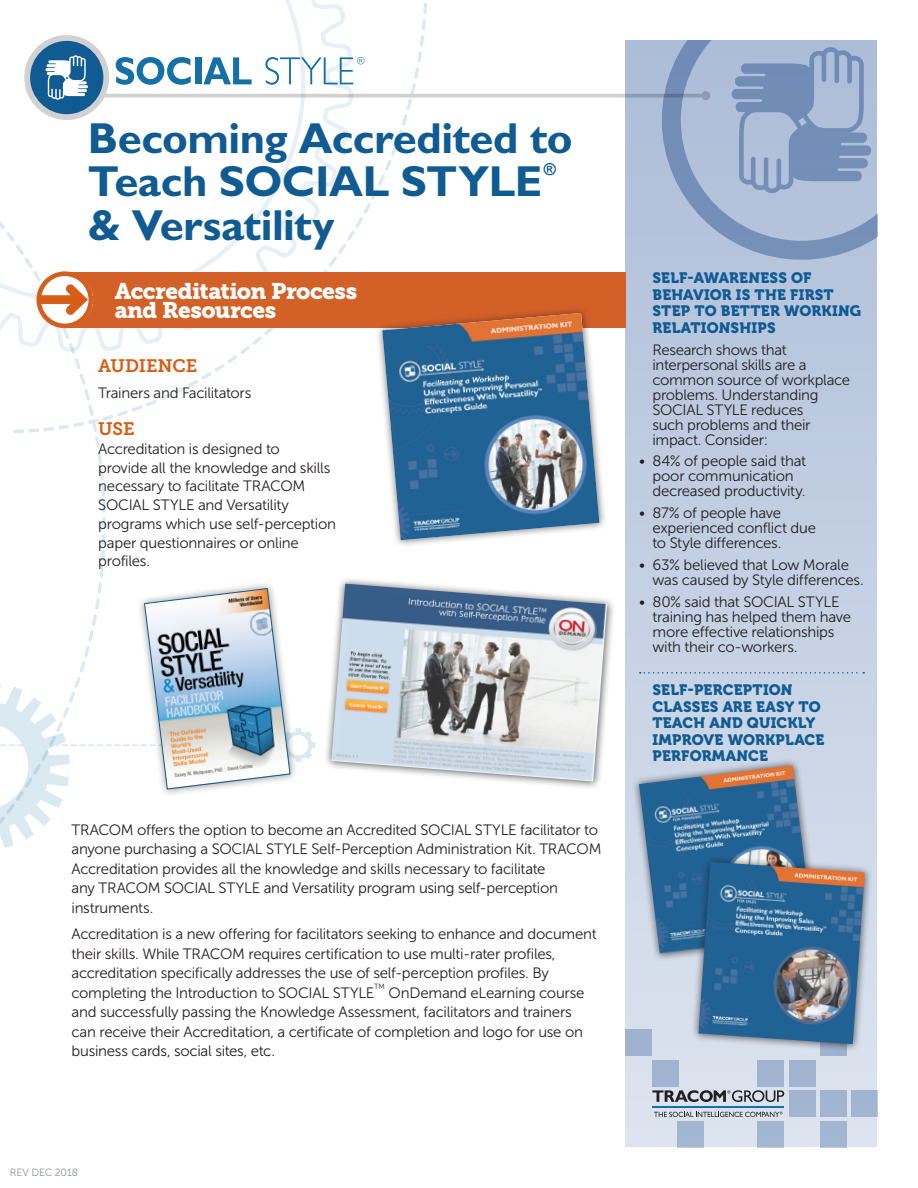
<style>
.page{position:relative;width:918px;height:1188px;background:#fff}
.page>*{position:absolute;margin:0;border:0;box-sizing:border-box;transform-origin:0 0}
.Title_on_Front{font:700 43.5px/43.5px "Gill Sans";letter-spacing:-.015em;color:#0f5b92}
.Course_Type_Smaller{font:22.5px/19.5px "Museo Slab 900";letter-spacing:-.025em;color:#fff}
.Head{font:18px "Museo Slab 700";letter-spacing:-.01em;color:#d75d14}
.Title_on_Front-2{font:700 16.5px "Gill Sans";color:#0f5b92}
.Body{font:15px/19.5px "Museo Sans 300";letter-spacing:-.02em;color:#231f20}
.Head-2{font:15px/18.8px "Museo Sans 300";letter-spacing:-.015em;color:#231f20}
.Sidebar_Body{font:15px/15px "Museo Sans 300";letter-spacing:-.02em;color:#231f20}
.Sidebar_Head___Divid{font:15px/16.5px "Museo 900";letter-spacing:.015em;color:#0f5b92}
.Sidebar_Head{font:15px/16.5px "Museo 900";letter-spacing:.015em;color:#0f5b92}
.Body-2{font:10.5px "Museo Sans 300";letter-spacing:-.01em;color:#8f9194}
.Body-3{font:7.5px "Museo Sans 300";color:#231f20}
</style>
<div class="page">
<svg style="left:106px;top:3px;width:321px;height:417px"></svg>
<svg style="left:13px;top:352px;width:93px;height:236px"></svg>
<svg style="left:0;top:0;width:354px;height:352px"></svg>
<div style="left:626px;top:40px;width:252px;height:1108px;background:linear-gradient(to bottom,#acbdd8,#dde4ef)"></div>
<svg style="left:662px;top:40px;width:216px;height:220px;background:#a4b6d2"></svg>
<svg style="left:732px;top:47px;width:139px;height:146px;background:#92a7c9"></svg>
<div style="left:758px;top:1060px;width:26px;height:26px;background:#a0b4d0"></div>
<div style="left:652px;top:1060px;width:26px;height:26px;background:#a0b4d0"></div>
<div style="left:626px;top:1029px;width:26px;height:27px;background:#9fb3d0"></div>
<div style="left:758px;top:1121px;width:26px;height:27px;background:#a2b6d1"></div>
<div style="left:677px;top:1121px;width:27px;height:27px;background:#a2b6d1"></div>
<div style="left:789px;top:1090px;width:26px;height:27px;background:#a1b5d1"></div>
<div style="left:789px;top:1060px;width:26px;height:26px;background:#a0b4d0"></div>
<div style="left:820px;top:1090px;width:26px;height:27px;background:#a1b5d1"></div>
<div style="left:820px;top:1029px;width:26px;height:27px;background:#9fb3d0"></div>
<div style="left:820px;top:1121px;width:26px;height:26px;background:#a2b6d1"></div>
<div style="left:851px;top:1090px;width:27px;height:27px;background:#a1b5d1"></div>
<div style="left:632px;top:758px;width:189px;height:204px;background:#231f20;opacity:.75"></div>
<img style="left:639px;top:765px;width:174px;height:189px">
<div style="left:67px;top:272px;width:559px;height:55px;background:#d36027"></div>
<svg style="left:640px;top:672px;width:224px;height:2px"></svg>
<div style="left:691px;top:854px;width:182px;height:199px;background:#231f20;opacity:.75"></div>
<img style="left:698px;top:862px;width:167px;height:182px">
<svg style="left:24px;top:35px;width:686px;height:85px"></svg>
<svg style="left:116px;top:57px;width:75px;height:28px"></svg>
<div style="left:195px;top:57px;width:6px;height:27px;background:#1470a6"></div>
<svg style="left:203px;top:57px;width:49px;height:27px"></svg>
<svg style="left:265px;top:57px;width:99px;height:28px"></svg>
<hr style="left:652px;top:1106px;width:132px;height:2px;background:#116fb3">
<svg style="left:652px;top:1090px;width:132px;height:12px;background:#8d9097"></svg>
<svg style="left:654px;top:1112px;width:129px;height:5px"></svg>
<svg style="left:36px;top:271px;width:58px;height:58px"></svg>
<div style="left:324px;top:576px;width:292px;height:214px;background:#231f20;opacity:.75"></div>
<img style="left:331px;top:584px;width:276px;height:198px">
<div style="left:375px;top:306px;width:232px;height:242px;background:#231f20;opacity:.6"></div>
<img style="left:382px;top:313px;width:217px;height:227px">
<div style="left:137px;top:581px;width:161px;height:216px;background:#231f20;opacity:.5"></div>
<svg style="left:0;top:588px;width:315px;height:260px"></svg>
<p class="Title_on_Front" style="left:88px;top:116px;width:486px">Becoming Accredited to<br>Teach SOCIAL STYLE</p>
<p class="Title_on_Front-2" style="left:544px;top:160px;width:14px">®</p>
<p class="Title_on_Front" style="left:88px;top:203px;width:248px">&amp; Versatility</p>
<p class="Course_Type_Smaller" style="left:115px;top:281px;width:244px">Accreditation Process and Resources</p>
<p class="Sidebar_Head" style="left:652px;top:270px;width:210px">SELF-AWARENESS OF<br>BEHAVIOR IS THE FIRST<br>STEP TO BETTER WORKING<br>RELATIONSHIPS</p>
<p class="Sidebar_Body" style="left:652px;top:342px;width:199px">Research shows that interpersonal skills are a common source of workplace problems. Understanding<br>SOCIAL STYLE reduces<br>such problems and their impact. Consider:</p>
<p class="Body" style="left:652px;top:454px;width:155px;line-height:15px;text-indent:-14px">• 84% of people said that poor communication decreased productivity.</p>
<p class="Body" style="left:652px;top:506px;width:165px;line-height:15px;text-indent:-14px">• 87% of people have experienced conflict due to Style differences.</p>
<p class="Body" style="left:652px;top:557px;width:213px;line-height:15px;text-indent:-14px">• 63% believed that Low Morale was caused by Style differences.</p>
<p class="Body" style="left:652px;top:594px;width:200px;line-height:15px;text-indent:-14px">• 80% said that SOCIAL STYLE training has helped them have more effective relationships with their co-workers.</p>
<p class="Sidebar_Head___Divid" style="left:652px;top:682px;width:173px">SELF-PERCEPTION<br>CLASSES ARE EASY TO<br>TEACH AND QUICKLY<br>IMPROVE WORKPLACE<br>PERFORMANCE</p>
<p class="Head" style="left:98px;top:356px;width:100px">AUDIENCE</p>
<p class="Body" style="left:98px;top:383px;width:155px">Trainers and Facilitators</p>
<p class="Head" style="left:98px;top:419px;width:38px">USE</p>
<p class="Head-2" style="left:98px;top:439px;width:239px">Accreditation is designed to<br>provide all the knowledge and skills necessary to facilitate TRACOM<br>SOCIAL STYLE and Versatility programs which use self-perception paper questionnaires or online profiles.</p>
<p class="Body" style="left:72px;top:820px;width:531px">TRACOM offers the option to become an Accredited SOCIAL STYLE facilitator to anyone purchasing a SOCIAL STYLE Self-Perception Administration Kit. TRACOM Accreditation provides all the knowledge and skills necessary to facilitate<br>any TRACOM SOCIAL STYLE and Versatility program using self-perception instruments.</p>
<p class="Body" style="left:72px;top:924px;width:527px">Accreditation is a new offering for facilitators seeking to enhance and document their skills. While TRACOM requires certification to use multi-rater profiles, accreditation specifically addresses the use of self-perception profiles. By completing the Introduction to SOCIAL STYLE</p>
<p class="Body-3" style="left:374px;top:982px;width:12px">TM</p>
<p class="Body" style="left:72px;top:983px;width:514px;text-indent:317px">OnDemand eLearning course and successfully passing the Knowledge Assessment, facilitators and trainers can receive their Accreditation, a certificate of completion and logo for use on business cards, social sites, etc.</p>
<p class="Body-2" style="left:10px;top:1167px;width:70px">REV DEC 2018</p>
</div>
